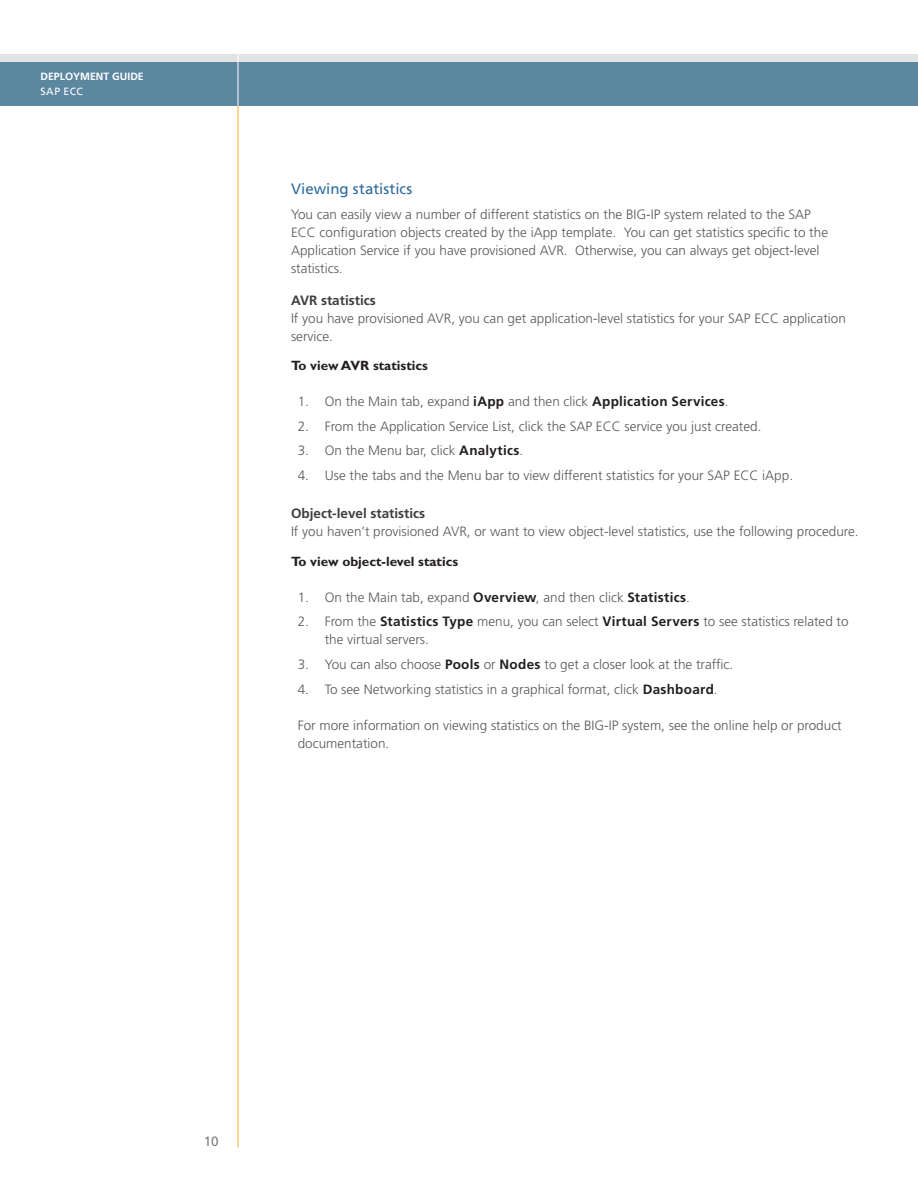
<style>
.page{position:relative;width:918px;height:1188px;background:#fff}
.page>*{position:absolute;margin:0;border:0;box-sizing:border-box;transform-origin:0 0}
.DG--Heading-2{font:15px "Frutiger LT Std";letter-spacing:.005em;color:#2c699c}
.DG--body{font:300 13.5px/18px "Frutiger LT Std";color:#57585a}
.DG--Steps-next{font:300 13.5px/18px "Frutiger LT Std";color:#57585a}
.DG--Steps-last{font:300 13.5px/18px "Frutiger LT Std";color:#57585a}
.DG--Steps-first{font:300 13.5px "Frutiger LT Std";color:#57585a}
.DG--Heading_Procedur{font:700 13.5px "Gill Sans";color:#231f20}
.DG--Heading_3{font:700 13.5px "Frutiger LT Std";color:#3e3e3f}
.t1{font:13.5px "Frutiger LT Std";color:#808083}
.t2{font:700 10.5px "Frutiger LT Std";color:#fff}
.t3{font:10.5px "Frutiger LT Std";letter-spacing:.035em;color:#fff}
.s1{font-weight:700;color:#231f20}
</style>
<div class="page">
<hr style="left:238px;top:105px;width:1px;height:1043px;background:#f6ac28">
<div style="left:0;top:56px;width:918px;height:50px;background:#5c87a1"></div>
<div style="left:0;top:54px;width:918px;height:7px;background:#e1e2e4"></div>
<hr style="left:238px;top:54px;width:1px;height:52px;background:#fff">
<p class="t2" style="left:40px;top:70px;width:105px">DEPLOYMENT GUIDE</p>
<p class="t3" style="left:40px;top:85px;width:44px">SAP ECC</p>
<p class="DG--Heading-2" style="left:291px;top:180px;width:123px">Viewing statistics</p>
<p class="DG--body" style="left:291px;top:206px;width:539px">You can easily view a number of different statistics on the BIG-IP system related to the SAP ECC configuration objects created by the iApp template. You can get statistics specific to the Application Service if you have provisioned AVR. Otherwise, you can always get object-level statistics.</p>
<p class="DG--Heading_3" style="left:291px;top:292px;width:86px">AVR statistics</p>
<p class="DG--body" style="left:291px;top:309px;width:556px">If you have provisioned AVR, you can get application-level statistics for your SAP ECC application service.</p>
<p class="DG--Heading_Procedur" style="left:291px;top:358px;width:139px">To view AVR statistics</p>
<p class="DG--Steps-first" style="left:298px;top:393px;width:432px">1. On the Main tab, expand <span class="s1">iApp</span> and then click <span class="s1">Application Services</span>.</p>
<p class="DG--Steps-next" style="left:298px;top:417px;width:465px">2. From the Application Service List, click the SAP ECC service you just created.</p>
<p class="DG--Steps-next" style="left:298px;top:442px;width:227px">3. On the Menu bar, click <span class="s1">Analytics</span>.</p>
<p class="DG--Steps-next" style="left:298px;top:467px;width:497px">4. Use the tabs and the Menu bar to view different statistics for your SAP ECC iApp.</p>
<p class="DG--Heading_3" style="left:291px;top:506px;width:136px">Object-level statistics</p>
<p class="DG--body" style="left:291px;top:523px;width:569px">If you haven’t provisioned AVR, or want to view object-level statistics, use the following procedure.</p>
<p class="DG--Heading_Procedur" style="left:291px;top:553px;width:169px">To view object-level statics</p>
<p class="DG--Steps-first" style="left:298px;top:589px;width:394px">1. On the Main tab, expand <span class="s1">Overview</span>, and then click <span class="s1">Statistics</span>.</p>
<p class="DG--Steps-next" style="left:325px;top:613px;width:525px;text-indent:-27px">2. From the <span class="s1">Statistics Type</span> menu, you can select <span class="s1">Virtual Servers</span> to see statistics related to the virtual servers.</p>
<p class="DG--Steps-next" style="left:298px;top:656px;width:437px">3. You can also choose <span class="s1">Pools</span> or <span class="s1">Nodes</span> to get a closer look at the traffic.</p>
<p class="DG--Steps-last" style="left:298px;top:680px;width:422px">4. To see Networking statistics in a graphical format, click <span class="s1">Dashboard</span>.</p>
<p class="DG--Steps-last" style="left:298px;top:716px;width:546px">For more information on viewing statistics on the BIG-IP system, see the online help or product documentation.</p>
<p class="t1" style="left:204px;top:1133px;width:16px">10</p>
</div>
